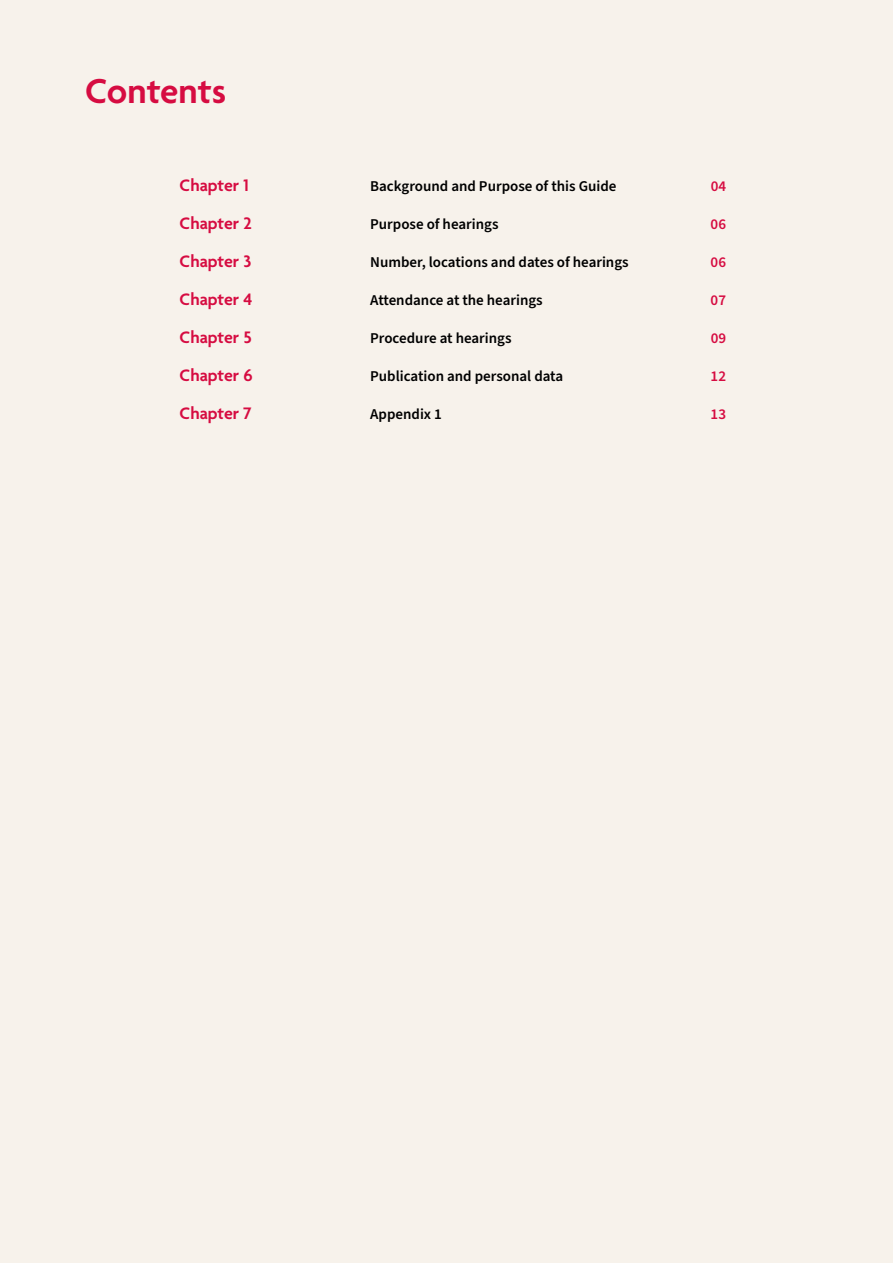
<style>
.page{position:relative;width:893px;height:1263px;background:#f7f2eb}
.page>*{position:absolute;margin:0;border:0;box-sizing:border-box;transform-origin:0 0}
.t1{font:600 37.5px "Agenda";color:#d60c41}
.t2{font:600 18px "Agenda";color:#d60c41}
.t3{font:600 15px "Source Sans Pro";color:#000}
.t4{font:600 15px "Source Sans Pro";color:#d60c41}
</style>
<div class="page">
<h1 class="t1" style="left:85px;top:71px;width:143px">Contents</h1>
<p class="t2" style="left:180px;top:175px;width:70px">Chapter 1</p>
<p class="t3" style="left:370px;top:176px;width:248px">Background and Purpose of this Guide</p>
<p class="t4" style="left:711px;top:176px;width:17px">04</p>
<p class="t2" style="left:180px;top:214px;width:74px">Chapter 2</p>
<p class="t3" style="left:370px;top:214px;width:130px">Purpose of hearings</p>
<p class="t4" style="left:711px;top:214px;width:17px">06</p>
<p class="t2" style="left:180px;top:252px;width:73px">Chapter 3</p>
<p class="t3" style="left:370px;top:252px;width:260px">Number, locations and dates of hearings</p>
<p class="t4" style="left:711px;top:252px;width:17px">06</p>
<p class="t2" style="left:180px;top:290px;width:74px">Chapter 4</p>
<p class="t3" style="left:370px;top:290px;width:174px">Attendance at the hearings</p>
<p class="t4" style="left:711px;top:290px;width:17px">07</p>
<p class="t2" style="left:180px;top:328px;width:73px">Chapter 5</p>
<p class="t3" style="left:370px;top:328px;width:143px">Procedure at hearings</p>
<p class="t4" style="left:711px;top:328px;width:17px">09</p>
<p class="t2" style="left:180px;top:366px;width:74px">Chapter 6</p>
<p class="t3" style="left:370px;top:366px;width:194px">Publication and personal data</p>
<p class="t4" style="left:711px;top:366px;width:17px">12</p>
<p class="t2" style="left:180px;top:404px;width:73px">Chapter 7</p>
<p class="t3" style="left:370px;top:404px;width:73px">Appendix 1</p>
<p class="t4" style="left:711px;top:404px;width:17px">13</p>
</div>
